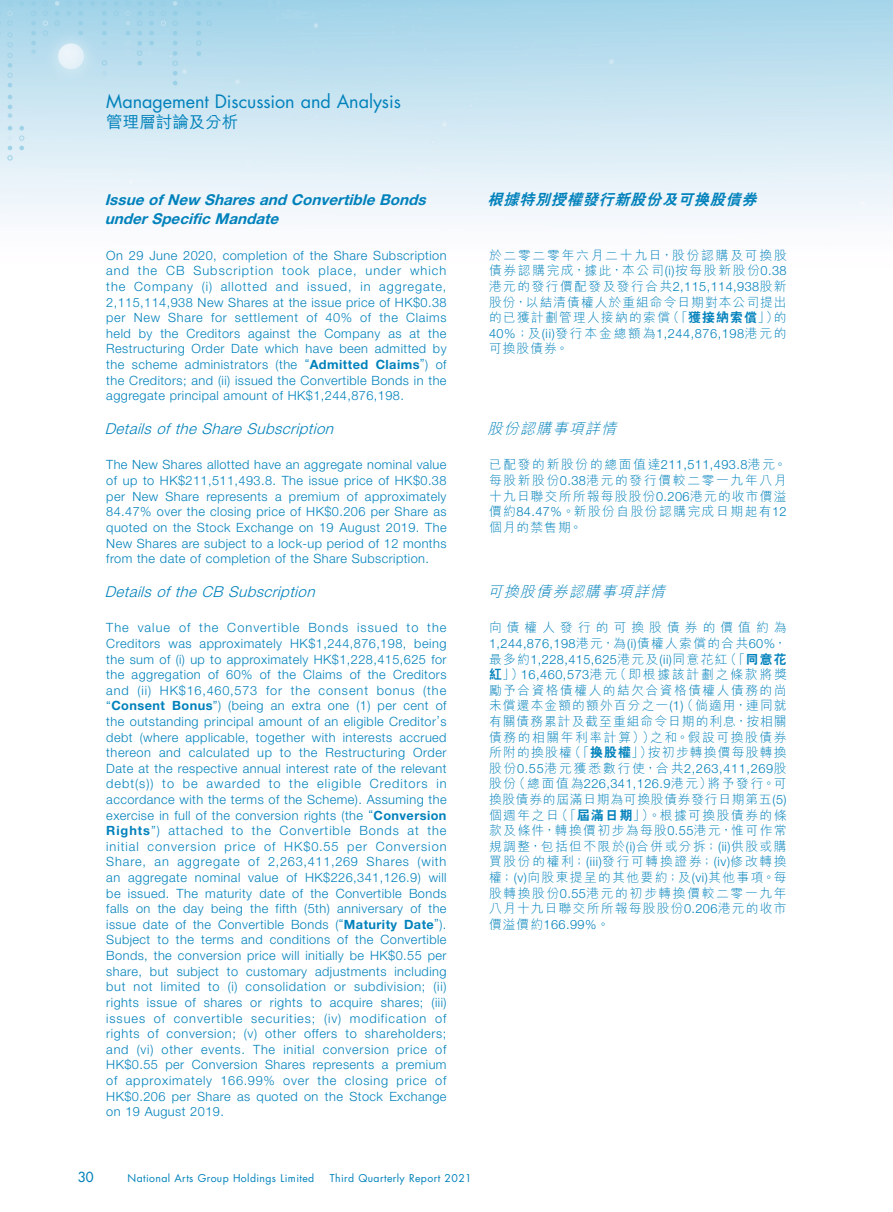
<style>
.page{position:relative;width:893px;height:1212px;background:#fff}
.page>*{position:absolute;margin:0;border:0;box-sizing:border-box;transform-origin:0 0}
.t1{font:18px "Futura Std";letter-spacing:-.005em;color:#0081bb}
.t2{font:500 16.5px "M Hei HK";color:#0081bb}
.t3{font:italic 700 15px/19.2px "Helvetica Neue LT Std";color:#0081bb}
.t4{font:italic 300 15px "Helvetica Neue LT Std";color:#0081bb}
.t5{font:italic 300 15px "M Hei HK";color:#0081bb}
.t6{font:italic 800 15px "C Hei 2 HK";color:#0081bb}
.t7{font:500 13.5px "Futura Std";color:#0081bb}
.t8{font:300 12.75px/15.6px "Helvetica Neue LT Std";letter-spacing:.035em;color:#0081bb;text-align:justify}
.t9{font:300 12.75px/15.6px "M Hei HK";letter-spacing:.1em;color:#0081bb;text-align:justify}
.t10{font:300 12.75px "M Hei HK";letter-spacing:.395em;color:#0081bb}
.t11{font:10.5px "Futura Std";letter-spacing:.035em;color:#0081bb}
.s1{font-weight:700}
.s2{font-family:"Helvetica Neue LT Std"}
.s3{font-family:"C Hei 2 HK";font-weight:800}
.s4{font-family:"M Hei HK"}
</style>
<div class="page">
<h1 class="t1" style="left:106px;top:90px;width:296px">Management Discussion and Analysis</h1>
<p class="t2" style="left:106px;top:110px;width:134px">管理層討論及分析</p>
<p class="t3" style="left:105px;top:189px;width:327px">Issue ofNew Sharesand Convertible Bonds underSpecific Mandate</p>
<p class="t8" style="left:106px;top:247px;width:342px">On 29 June 2020, completion of the Share Subscription and the CB Subscription took place, under which the Company (i) allotted and issued, in aggregate, 2,115,114,938 New Shares at the issue price of HK$0.38 per New Share for settlement of 40% of the Claims held by the Creditors against the Company as at the Restructuring Order Date which have been admitted by the scheme administrators (the “<span class="s1">Admitted Claims</span>”) of the Creditors; and (ii) issued the Convertible Bonds in the aggregate principal amount of HK$1,244,876,198.</p>
<p class="t4" style="left:105px;top:419px;width:234px">Detailsofthe Share Subscription</p>
<p class="t8" style="left:106px;top:457px;width:342px">The New Shares allotted have an aggregate nominal value of up to HK$211,511,493.8. The issue price of HK$0.38 per New Share represents a premium of approximately 84.47% over the closing price of HK$0.206 per Share as quoted on the Stock Exchange on 19 August 2019. The New Shares are subject to a lock-up period of 12 months from the date of completion of the Share Subscription.</p>
<p class="t4" style="left:105px;top:582px;width:216px">Detailsofthe CB Subscription</p>
<p class="t8" style="left:106px;top:620px;width:342px">The value of the Convertible Bonds issued to the Creditors was approximately HK$1,244,876,198, being the sum of (i) up to approximately HK$1,228,415,625 for the aggregation of 60% of the Claims of the Creditors and (ii) HK$16,460,573 for the consent bonus (the “<span class="s1">Consent Bonus</span>”) (being an extra one (1) per cent of the outstanding principal amount of an eligible Creditor’s debt (where applicable, together with interests accrued thereon and calculated up to the Restructuring Order Date at the respective annual interest rate of the relevant debt(s)) to be awarded to the eligible Creditors in accordance with the terms of the Scheme). Assuming the exercise in full of the conversion rights (the “<span class="s1">Conversion Rights</span>”) attached to the Convertible Bonds at the initial conversion price of HK$0.55 per Conversion Share, an aggregate of 2,263,411,269 Shares (with an aggregate nominal value of HK$226,341,126.9) will be issued. The maturity date of the Convertible Bonds falls on the day being the fifth (5th) anniversary of the issue date of the Convertible Bonds (“<span class="s1">Maturity Date</span>”).<br>Subject to the terms and conditions of the Convertible Bonds, the conversion price will initially be HK$0.55 per share, but subject to customary adjustments including but not limited to (i) consolidation or subdivision; (ii) rights issue of shares or rights to acquire shares; (iii) issues of convertible securities; (iv) modification of rights of conversion; (v) other offers to shareholders; and (vi) other events. The initial conversion price of HK$0.55 per Conversion Shares represents a premium of approximately 166.99% over the closing price of HK$0.206 per Share as quoted on the Stock Exchange on 19 August 2019.</p>
<p class="t6" style="left:487px;top:192px;width:274px">根據特別授權發行新股份及可換股債券</p>
<p class="t9" style="left:489px;top:247px;width:299px">於二零二零年六月二十九日，股份認購及可換股債券認購完成，據此，本公司<span class="s2">(i)</span>按每股新股份<span class="s2">0.38</span>港元的發行價配發及發行合共<span class="s2">2,115,114,938</span>股新股份，以結清債權人於重組命令日期對本公司提出的已獲計劃管理人接納的索償（「<span class="s3">獲接納索償</span>」）的</p>
<p class="t8" style="left:489px;top:325px;width:299px">40%<span class="s4">；及</span>(ii)<span class="s4">發行本金總額為</span>1,244,876,198<span class="s4">港元的</span></p>
<p class="t9" style="left:489px;top:341px;width:81px">可換股債券。</p>
<p class="t5" style="left:487px;top:420px;width:134px">股份認購事項詳情</p>
<p class="t9" style="left:489px;top:457px;width:299px">已配發的新股份的總面值達<span class="s2">211,511,493.8</span>港元。每股新股份<span class="s2">0.38</span>港元的發行價較二零一九年八月十九日聯交所所報每股股份<span class="s2">0.206</span>港元的收市價溢價約<span class="s2">84.47%</span>。新股份自股份認購完成日期起有<span class="s2">12</span>個月的禁售期。</p>
<p class="t5" style="left:487px;top:583px;width:183px">可換股債券認購事項詳情</p>
<p class="t10" style="left:489px;top:621px;width:299px">向債權人發行的可換股債券的價值約為</p>
<p class="t8" style="left:489px;top:635px;width:299px">1,244,876,198<span class="s4">港元，為</span>(i)<span class="s4">債權人索償的合共</span>60%<span class="s4">，最多約</span>1,228,415,625<span class="s4">港元及</span>(ii)<span class="s4">同意花紅（「</span><span class="s3">同意花</span></p>
<p class="t9" style="left:489px;top:666px;width:299px"><span class="s3">紅</span>」）<span class="s2">16,460,573</span>港元（即根據該計劃之條款將獎勵予合資格債權人的結欠合資格債權人債務的尚未償還本金額的額外百分之一<span class="s2">(1)</span>（倘適用，連同就有關債務累計及截至重組命令日期的利息，按相關債務的相關年利率計算））之和。假設可換股債券所附的換股權（「<span class="s3">換股權</span>」）按初步轉換價每股轉換</p>
<p class="t8" style="left:489px;top:760px;width:299px"><span class="s4">股份</span>0.55<span class="s4">港元獲悉數行使，合共</span>2,263,411,269<span class="s4">股</span></p>
<p class="t9" style="left:489px;top:776px;width:299px">股份（總面值為<span class="s2">226,341,126.9</span>港元）將予發行。可換股債券的屆滿日期為可換股債券發行日期第五<span class="s2">(5)</span>個週年之日（「<span class="s3">屆滿日期</span>」）。根據可換股債券的條款及條件，轉換價初步為每股<span class="s2">0.55</span>港元，惟可作常規調整，包括但不限於<span class="s2">(i)</span>合併或分拆；<span class="s2">(ii)</span>供股或購買股份的權利；<span class="s2">(iii)</span>發行可轉換證券；<span class="s2">(iv)</span>修改轉換權；<span class="s2">(v)</span>向股東提呈的其他要約；及<span class="s2">(vi)</span>其他事項。每股轉換股份<span class="s2">0.55</span>港元的初步轉換價較二零一九年八月十九日聯交所所報每股股份<span class="s2">0.206</span>港元的收市</p>
<p class="t8" style="left:489px;top:916px;width:122px"><span class="s4">價溢價約</span>166.99%<span class="s4">。</span></p>
<p class="t7" style="left:78px;top:1169px;width:17px">30</p>
<p class="t11" style="left:128px;top:1171px;width:188px">National Arts Group Holdings Limited</p>
<p class="t11" style="left:330px;top:1171px;width:143px">Third Quarterly Report 2021</p>
</div>
